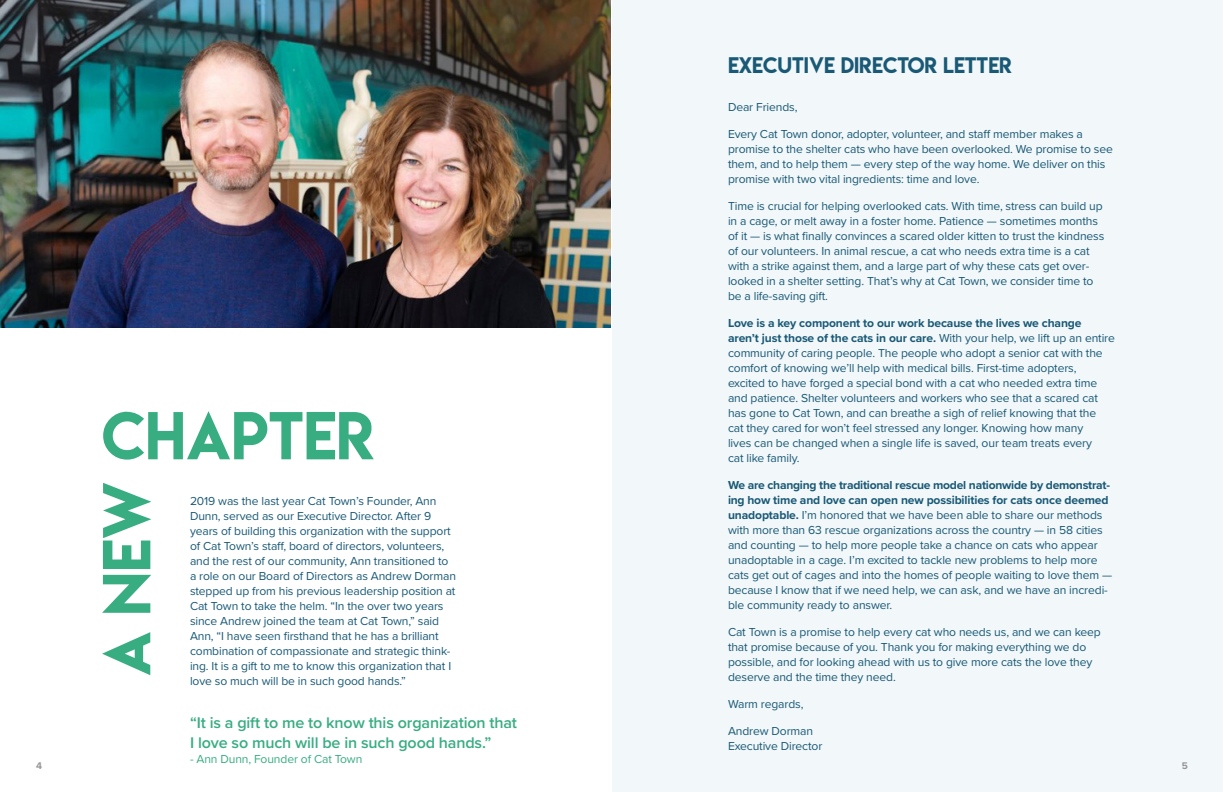
<style>
.page{position:relative;width:1224px;height:792px;background:#fff}
.page>*{position:absolute;margin:0;border:0;box-sizing:border-box;transform-origin:0 0}
.t1{font:60px "Lemon Milk";color:#39ad82}
.t2{font:20px "Lemon Milk";color:#195976}
.t3{font:600 16px/20px "Proxima Nova";letter-spacing:-.01em;color:#39ad82}
.t4{font:12px/15px "Proxima Nova";letter-spacing:-.01em;color:#195976}
.t5{font:12px "Proxima Nova";letter-spacing:-.01em;color:#39ad82}
.t6{font:700 10px "Proxima Nova";color:#979697}
.s1{font-weight:700}
</style>
<div class="page">
<div style="left:612px;top:0;width:611px;height:792px;background:#f2f7f9"></div>
<img style="left:0;top:0;width:611px;height:328px">
<p class="t2" style="left:728px;top:51px;width:286px">EXECUTIVE DIRECTOR LETTER</p>
<p class="t4" style="left:728px;top:99px;width:71px">Dear Friends,</p>
<p class="t4" style="left:728px;top:126px;width:386px">Every Cat Town donor, adopter, volunteer, and staff member makes a promise to the shelter cats who have been overlooked. We promise to see them, and to help them — every step of the way home. We deliver on this promise with two vital ingredients: time and love.</p>
<p class="t4" style="left:728px;top:198px;width:378px">Time is crucial for helping overlooked cats. With time, stress can build up in a cage, or melt away in a foster home. Patience — sometimes months of it — is what finally convinces a scared older kitten to trust the kindness of our volunteers. In animal rescue, a cat who needs extra time is a cat with a strike against them, and a large part of why these cats get over&shy;looked in a shelter setting. That’s why at Cat Town, we consider time to be a life-saving gift.</p>
<p class="t4" style="left:728px;top:315px;width:389px"><span class="s1">Love is a key component to our work because the lives we change aren’t just those of the cats in our care.</span> With your help, we lift up an entire community of caring people. The people who adopt a senior cat with the comfort of knowing we’ll help with medical bills. First-time adopters, excited to have forged a special bond with a cat who needed extra time and patience. Shelter volunteers and workers who see that a scared cat has gone to Cat Town, and can breathe a sigh of relief knowing that the<br>cat they cared for won’t feel stressed any longer. Knowing how many<br>lives can be changed when a single life is saved, our team treats every<br>cat like family.</p>
<p class="t4" style="left:728px;top:477px;width:386px"><span class="s1">We are changing the traditional rescue model nationwide by demonstrat&shy;ing how time and love can open new possibilities for cats once deemed unadoptable.</span> I’m honored that we have been able to share our methods with more than 63 rescue organizations across the country — in 58 cities and counting — to help more people take a chance on cats who appear unadoptable in a cage. I’m excited to tackle new problems to help more cats get out of cages and into the homes of people waiting to love them — because I know that if we need help, we can ask, and we have an incredi&shy;ble community ready to answer.</p>
<p class="t4" style="left:728px;top:624px;width:374px">Cat Town is a promise to help every cat who needs us, and we can keep that promise because of you. Thank you for making everything we do possible, and for looking ahead with us to give more cats the love they deserve and the time they need.</p>
<p class="t4" style="left:728px;top:696px;width:77px">Warm regards,</p>
<p class="t4" style="left:728px;top:723px;width:96px">Andrew Dorman<br>Executive Director</p>
<p class="t1" style="left:102px;top:393px;width:274px">CHAPTER</p>
<p class="t1" style="left:84px;top:676px;width:196px;rotate:-90deg">A NEW</p>
<p class="t4" style="left:190px;top:493px;width:268px">2019 was the last year Cat Town’s Founder, Ann Dunn, served as our Executive Director. After 9 years of building this organization with the support of Cat Town’s staff, board of directors, volunteers, and the rest of our community, Ann transitioned to a role on our Board of Directors as Andrew Dorman stepped up from his previous leadership position at Cat Town to take the helm. “In the over two years since Andrew joined the team at Cat Town,” said Ann, “I have seen firsthand that he has a brilliant combination of compassionate and strategic think&shy;ing. It is a gift to me to know this organization that I love so much will be in such good hands.”</p>
<p class="t3" style="left:190px;top:712px;width:329px">“It is a gift to me to know this organization that<br>I love so much will be in such good hands.”</p>
<p class="t5" style="left:190px;top:750px;width:174px">- Ann Dunn, Founder of Cat Town</p>
<p class="t6" style="left:36px;top:758px;width:7px">4</p>
<p class="t6" style="left:1182px;top:758px;width:8px">5</p>
</div>
